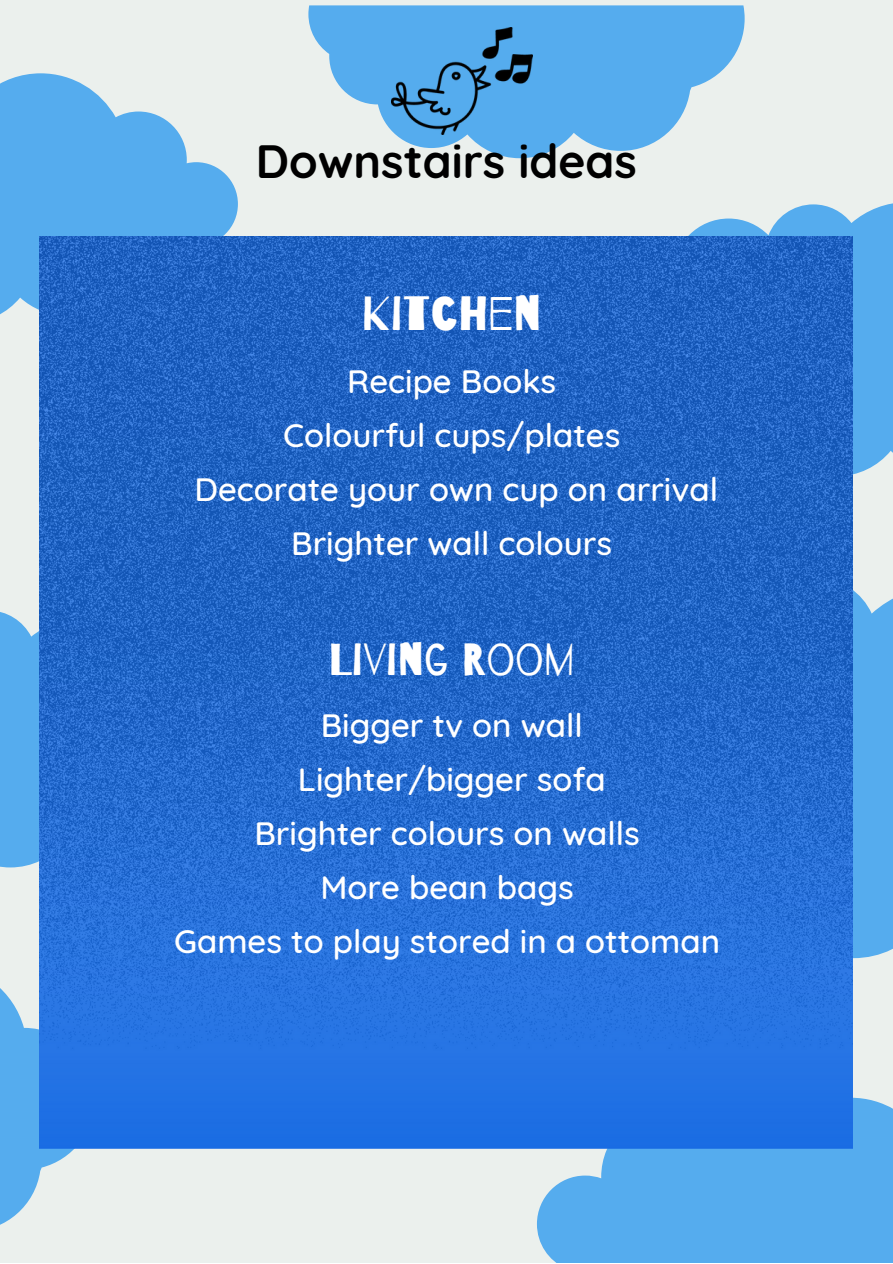
<style>
.page{position:relative;width:893px;height:1264px;background:#fff}
.page>*{position:absolute;margin:0;border:0;box-sizing:border-box;transform-origin:0 0}
.t1{font:48px "Barrio";color:#fff}
.t2{font:700 46.5px "Quicksand";color:#000}
.t3{font:45px "Barrio";color:#fff}
.t4{font:500 33px/54px "Quicksand";color:#fff;text-align:center}
</style>
<div class="page">
<div style="left:0;top:0;width:892px;height:1262px;background:#ebf0ed"></div>
<svg style="left:0;top:73px;width:238px;height:250px;fill:#55acee"></svg>
<svg style="left:537px;top:1090px;width:355px;height:172px;background:#5eafed"></svg>
<div style="left:0;top:610px;width:40px;height:257px;background:#55acee"></div>
<svg style="left:688px;top:203px;width:204px;height:273px;fill:#55acee"></svg>
<svg style="left:0;top:964px;width:95px;height:261px"></svg>
<svg style="left:308px;top:5px;width:436px;height:153px;fill:#55acee"></svg>
<svg style="left:852px;top:578px;width:40px;height:380px;background:#5eafed"></svg>
<img style="left:40px;top:236px;width:812px;height:912px">
<img style="left:392px;top:28px;width:140px;height:106px">
<h2 class="t2" style="left:256px;top:131px;width:382px">Downstairs ideas</h2>
<h1 class="t1" style="left:361px;top:288px;width:182px">KITCHEN</h1>
<p class="t4" style="left:194px;top:353px;width:525px">Recipe Books<br>Colourful cups/plates<br>Decorate your own cup on arrival<br>Brighter wall colours</p>
<h3 class="t3" style="left:328px;top:635px;width:248px">LIVING ROOM</h3>
<p class="t4" style="left:174px;top:697px;width:547px">Bigger tv on wall<br>Lighter/bigger sofa<br>Brighter colours on walls<br>More bean bags<br>Games to play stored in a ottoman</p>
</div>
